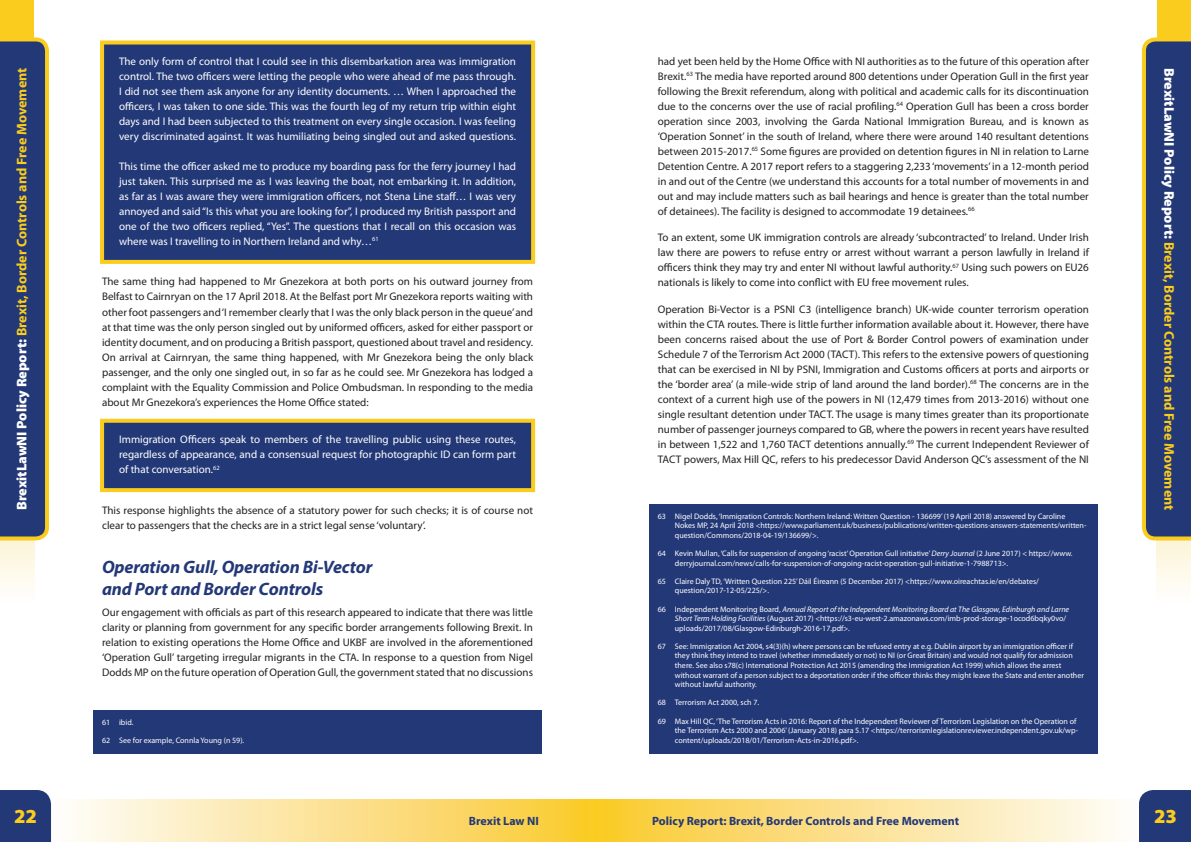
<style>
.page{position:relative;width:1191px;height:842px;background:#fff}
.page>*{position:absolute;margin:0;border:0;box-sizing:border-box;transform-origin:0 0}
.t1{font:900 20px "Myriad Pro";color:#facc1d}
.t2{font:italic 700 18px/22px "Myriad Pro";letter-spacing:-.01em;color:#233877}
.t3{font:700 14px "Myriad Pro";color:#facc1d}
.t4{font:700 12px "Myriad Pro";color:#233877}
.t5{font:11px/15px "Myriad Pro";color:#231f20;text-align:justify}
.t6{font:11px/15px "Myriad Pro";color:#fff;text-align:justify}
.t7{font:8px/9.6px "Myriad Pro";color:#fff}
.s1{font-weight:900;color:#fff}
.s2{font-style:italic}
</style>
<div class="page">
<div style="left:595px;top:799px;width:548px;height:43px;background:linear-gradient(to right,#fac92d,#fefdff)"></div>
<div style="left:1157px;top:0;width:34px;height:486px;background:#facc1d"></div>
<svg style="left:1157px;top:540px;width:34px;height:46px"></svg>
<div style="left:48px;top:799px;width:547px;height:43px;background:linear-gradient(to right,#fefdff,#fac92e)"></div>
<div style="left:0;top:0;width:34px;height:486px;background:#facc1d"></div>
<svg style="left:0;top:790px;width:54px;height:52px;background:#324580"></svg>
<svg style="left:1136px;top:790px;width:55px;height:52px;background:#324580"></svg>
<svg style="left:0;top:540px;width:34px;height:46px"></svg>
<svg style="left:1142px;top:37px;width:49px;height:503px;background:#37466e"></svg>
<svg style="left:0;top:37px;width:49px;height:503px;background:#37466e"></svg>
<div style="left:649px;top:504px;width:448px;height:44px;background:#233877"></div>
<div style="left:649px;top:541px;width:448px;height:35px;background:#233877"></div>
<div style="left:649px;top:569px;width:448px;height:35px;background:#233877"></div>
<div style="left:649px;top:597px;width:448px;height:44px;background:#233877"></div>
<div style="left:649px;top:634px;width:448px;height:64px;background:#233877"></div>
<div style="left:649px;top:691px;width:448px;height:25px;background:#233877"></div>
<div style="left:649px;top:709px;width:448px;height:44px;background:#233877"></div>
<div style="left:100px;top:41px;width:435px;height:223px;background:#233877;border:4px solid #facc1d"></div>
<div style="left:100px;top:419px;width:435px;height:73px;background:#233877;border:4px solid #facc1d"></div>
<div style="left:94px;top:710px;width:447px;height:25px;background:#233877"></div>
<div style="left:94px;top:728px;width:447px;height:25px;background:#233877"></div>
<p class="t3" style="left:14px;top:510px;width:444px;rotate:-90deg"><span class="s1">BrexitLawNI Policy Report:</span> Brexit, Border Controls and Free Movement</p>
<p class="t5" style="left:658px;top:54px;width:432px">had yet been held by the Home Office with NI authorities as to the future of this operation after Brexit.<sup>63</sup> The media have reported around 800 detentions under Operation Gull in the first year following the Brexit referendum, along with political and academic calls for its discontinuation due to the concerns over the use of racial profiling.<sup>64</sup> Operation Gull has been a cross border operation since 2003, involving the Garda National Immigration Bureau, and is known as ‘Operation Sonnet’ in the south of Ireland, where there were around 140 resultant detentions between 2015-2017.<sup>65</sup> Some figures are provided on detention figures in NI in relation to Larne Detention Centre. A 2017 report refers to a staggering 2,233 ‘movements’ in a 12-month period in and out of the Centre (we understand this accounts for a total number of movements in and out and may include matters such as bail hearings and hence is greater than the total number of detainees). The facility is designed to accommodate 19 detainees.<sup>66</sup></p>
<p class="t6" style="left:119px;top:54px;width:398px">The only form of control that I could see in this disembarkation area was immigration control. The two officers were letting the people who were ahead of me pass through.<br>I did not see them ask anyone for any identity documents. … When I approached the officers, I was taken to one side. This was the fourth leg of my return trip within eight days and I had been subjected to this treatment on every single occasion. I was feeling very discriminated against. It was humiliating being singled out and asked questions.</p>
<p class="t6" style="left:119px;top:159px;width:398px">This time the officer asked me to produce my boarding pass for the ferry journey I had just taken. This surprised me as I was leaving the boat, not embarking it. In addition, as far as I was aware they were immigration officers, not Stena Line staff… I was very annoyed and said “Is this what you are looking for”, I produced my British passport and one of the two officers replied, “Yes”. The questions that I recall on this occasion was where was I travelling to in Northern Ireland and why…<sup>61</sup></p>
<p class="t5" style="left:102px;top:274px;width:432px">The same thing had happened to Mr Gnezekora at both ports on his outward journey from Belfast to Cairnryan on the 17 April 2018. At the Belfast port Mr Gnezekora reports waiting with other foot passengers and ‘I remember clearly that I was the only black person in the queue’ and at that time was the only person singled out by uniformed officers, asked for either passport or identity document, and on producing a British passport, questioned about travel and residency.<br>On arrival at Cairnryan, the same thing happened, with Mr Gnezekora being the only black passenger, and the only one singled out, in so far as he could see. Mr Gnezekora has lodged a complaint with the Equality Commission and Police Ombudsman. In responding to the media about Mr Gnezekora’s experiences the Home Office stated:</p>
<p class="t6" style="left:119px;top:432px;width:398px">Immigration Officers speak to members of the travelling public using these routes, regardless of appearance, and a consensual request for photographic ID can form part of that conversation.<sup>62</sup></p>
<p class="t5" style="left:102px;top:503px;width:432px">This response highlights the absence of a statutory power for such checks; it is of course not clear to passengers that the checks are in a strict legal sense ‘voluntary’.</p>
<h2 class="t2" style="left:102px;top:557px;width:272px">Operation Gull, Operation Bi-Vector and Port and Border Controls</h2>
<p class="t5" style="left:102px;top:605px;width:432px">Our engagement with officials as part of this research appeared to indicate that there was little clarity or planning from government for any specific border arrangements following Brexit. In relation to existing operations the Home Office and UKBF are involved in the aforementioned ‘Operation Gull’ targeting irregular migrants in the CTA. In response to a question from Nigel Dodds MP on the future operation of Operation Gull, the government stated that no discussions</p>
<p class="t5" style="left:658px;top:230px;width:432px">To an extent, some UK immigration controls are already ‘subcontracted’ to Ireland. Under Irish law there are powers to refuse entry or arrest without warrant a person lawfully in Ireland if officers think they may try and enter NI without lawful authority.<sup>67</sup> Using such powers on EU26 nationals is likely to come into conflict with EU free movement rules.</p>
<p class="t5" style="left:658px;top:302px;width:432px">Operation Bi-Vector is a PSNI C3 (intelligence branch) UK-wide counter terrorism operation within the CTA routes. There is little further information available about it. However, there have been concerns raised about the use of Port &amp; Border Control powers of examination under Schedule 7 of the Terrorism Act 2000 (TACT). This refers to the extensive powers of questioning that can be exercised in NI by PSNI, Immigration and Customs officers at ports and airports or the ‘border area’ (a mile-wide strip of land around the land border).<sup>68</sup> The concerns are in the context of a current high use of the powers in NI (12,479 times from 2013-2016) without one single resultant detention under TACT. The usage is many times greater than its proportionate number of passenger journeys compared to GB, where the powers in recent years have resulted in between 1,522 and 1,760 TACT detentions annually.<sup>69</sup> The current Independent Reviewer of TACT powers, Max Hill QC, refers to his predecessor David Anderson QC’s assessment of the NI</p>
<p class="t7" style="left:675px;top:511px;width:413px;text-indent:-17px">63 Nigel Dodds, ‘Immigration Controls: Northern Ireland: Written Question - 136699’ (19 April 2018) answered by Caroline<br>Nokes MP, 24 April 2018 &lt;https://www.parliament.uk/business/publications/written-questions-answers-statements/written&shy;question/Commons/2018-04-19/136699/&gt;.</p>
<p class="t7" style="left:675px;top:549px;width:399px;text-indent:-17px">64 Kevin Mullan, ‘Calls for suspension of ongoing ‘racist’ Operation Gull initiative’ <span class="s2">Derry Journal</span> (2 June 2017) &lt; https://www. derryjournal.com/news/calls-for-suspension-of-ongoing-racist-operation-gull-initiative-1-7988713&gt;.</p>
<p class="t7" style="left:675px;top:576px;width:365px;text-indent:-17px">65 Claire Daly TD, ‘Written Question 225’ Dáil Éireann (5 December 2017) &lt;https://www.oireachtas.ie/en/debates/ question/2017-12-05/225/&gt;.</p>
<p class="t7" style="left:675px;top:604px;width:396px;text-indent:-17px">66 Independent Monitoring Board, <span class="s2">Annual Report of the Independent Monitoring Board at The Glasgow, Edinburgh and Larne<br>Short Term Holding Facilities</span> (August 2017) &lt;https://s3-eu-west-2.amazonaws.com/imb-prod-storage-1ocod6bqky0vo/ uploads/2017/08/Glasgow-Edinburgh-2016-17.pdf&gt;.</p>
<p class="t7" style="left:675px;top:641px;width:411px;text-indent:-17px">67 See: Immigration Act 2004, s4(3)(h) where persons can be refused entry at e.g. Dublin airport by an immigration officer if they think they intend to travel (whether immediately or not) to NI (or Great Britain) and would not qualify for admission there. See also s78(c) International Protection Act 2015 (amending the Immigration Act 1999) which allows the arrest without warrant of a person subject to a deportation order if the officer thinks they might leave the State and enter another without lawful authority.</p>
<p class="t7" style="left:658px;top:698px;width:103px">68 Terrorism Act 2000, sch 7.</p>
<p class="t7" style="left:675px;top:716px;width:405px;text-indent:-17px">69 Max Hill QC, ‘The Terrorism Acts in 2016: Report of the Independent Reviewer of Terrorism Legislation on the Operation of the Terrorism Acts 2000 and 2006’ (January 2018) para 5.17 &lt;https://terrorismlegislationreviewer.independent.gov.uk/wp&shy;content/uploads/2018/01/Terrorism-Acts-in-2016.pdf&gt;.</p>
<p class="t7" style="left:102px;top:717px;width:33px">61 ibid.</p>
<p class="t7" style="left:102px;top:735px;width:144px">62 See for example, Connla Young (n 59).</p>
<p class="t3" style="left:1177px;top:68px;width:444px;rotate:90deg"><span class="s1">BrexitLawNI Policy Report:</span> Brexit, Border Controls and Free Movement</p>
<h1 class="t1" style="left:14px;top:805px;width:24px">22</h1>
<p class="t4" style="left:469px;top:814px;width:71px">Brexit Law NI</p>
<p class="t4" style="left:652px;top:814px;width:308px">Policy Report: Brexit, Border Controls and Free Movement</p>
<h1 class="t1" style="left:1154px;top:805px;width:24px">23</h1>
</div>
